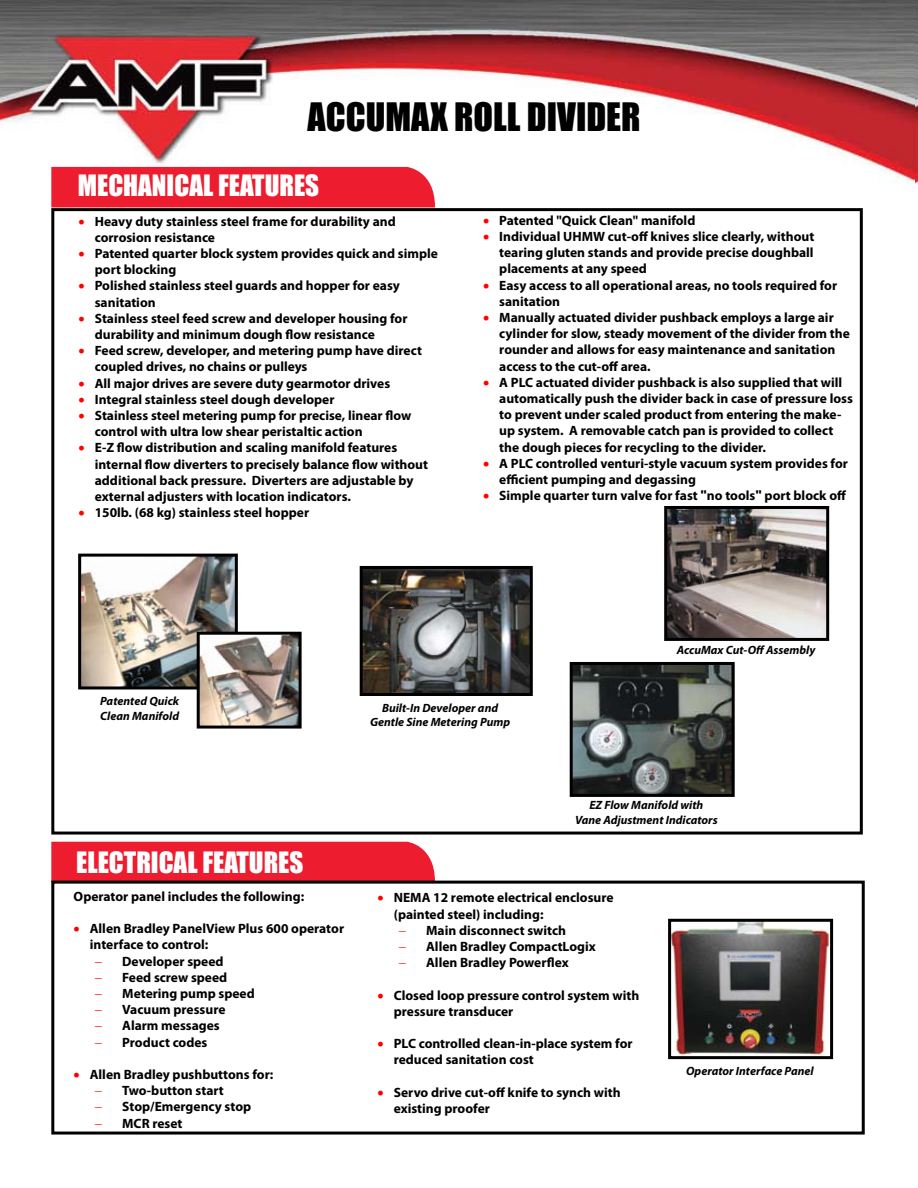
<style>
.page{position:relative;width:918px;height:1188px;background:#fff}
.page>*{position:absolute;margin:0;border:0;box-sizing:border-box;transform-origin:0 0}
.t1{font:36px "Impact";color:#000}
.t2{font:27px "Impact";color:#fff}
.t3{font:700 13.5px/16.2px "Myriad Pro";color:#000}
.t4{font:italic 700 12px/14.4px "Myriad Pro";color:#000;text-align:center}
.s1{color:#f00}
.s2{font-family:"Arial"}
.s3{font-family:"Times New Roman";font-weight:400;color:#f00}
</style>
<div class="page">
<img style="left:915px;top:0;width:3px;height:184px">
<img style="left:0;top:0;width:914px;height:1060px">
<div style="left:51px;top:166px;width:385px;height:42px;background:#ed1c2e"></div>
<svg style="left:51px;top:841px;width:385px;height:40px;background:#eb2435"></svg>
<div style="left:51px;top:208px;width:812px;height:627px;border:3px solid #000"></div>
<div style="left:51px;top:881px;width:814px;height:254px;border:3px solid #000"></div>
<img style="left:364px;top:570px;width:165px;height:122px">
<div style="left:360px;top:566px;width:173px;height:130px;border:3px solid #000"></div>
<img style="left:574px;top:666px;width:157px;height:127px">
<div style="left:570px;top:662px;width:165px;height:135px;border:3px solid #000"></div>
<img style="left:668px;top:510px;width:157px;height:127px">
<div style="left:664px;top:506px;width:165px;height:135px;border:3px solid #000"></div>
<img style="left:672px;top:923px;width:157px;height:132px">
<div style="left:668px;top:919px;width:165px;height:140px;border:3px solid #000"></div>
<img style="left:82px;top:558px;width:152px;height:127px">
<div style="left:78px;top:554px;width:160px;height:135px;border:3px solid #000"></div>
<img style="left:201px;top:636px;width:97px;height:89px">
<div style="left:197px;top:632px;width:105px;height:97px;border:3px solid #000"></div>
<h1 class="t1" style="left:308px;top:89px;width:335px">ACCUMAX ROLL DIVIDER</h1>
<h2 class="t2" style="left:78px;top:165px;width:243px">MECHANICAL FEATURES</h2>
<p class="t3" style="left:95px;top:213px;width:302px;text-indent:-16px"><span class="s1">•</span> Heavy duty stainless steel frame for durability and corrosion resistance</p>
<p class="t3" style="left:95px;top:245px;width:345px;text-indent:-16px"><span class="s1">•</span> Patented quarter block system provides quick and simple port blocking</p>
<p class="t3" style="left:95px;top:277px;width:307px;text-indent:-16px"><span class="s1">•</span> Polished stainless steel guards and hopper for easy sanitation</p>
<p class="t3" style="left:95px;top:310px;width:314px;text-indent:-16px"><span class="s1">•</span> Stainless steel feed screw and developer housing for durability and minimum dough flow resistance</p>
<p class="t3" style="left:95px;top:342px;width:329px;text-indent:-16px"><span class="s1">•</span> Feed screw, developer, and metering pump have direct coupled drives, no chains or pulleys</p>
<p class="t3" style="left:79px;top:375px;width:313px"><span class="s1">•</span> All major drives are severe duty gearmotor drives</p>
<p class="t3" style="left:79px;top:391px;width:257px"><span class="s1">•</span> Integral stainless steel dough developer</p>
<p class="t3" style="left:95px;top:407px;width:318px;text-indent:-16px"><span class="s1">•</span> Stainless steel metering pump for precise, linear flow control with ultra low shear peristaltic action</p>
<p class="t3" style="left:95px;top:439px;width:335px;text-indent:-16px"><span class="s1">•</span> E-Z flow distribution and scaling manifold features internal flow diverters to precisely balance flow without additional back pressure. Diverters are adjustable by external adjusters with location indicators.</p>
<p class="t3" style="left:79px;top:504px;width:232px"><span class="s1">•</span> 150lb. (68 kg) stainless steel hopper</p>
<p class="t3" style="left:483px;top:212px;width:214px"><span class="s1">•</span> Patented "Quick Clean" manifold</p>
<p class="t3" style="left:499px;top:228px;width:317px;text-align:justify;text-indent:-16px"><span class="s1">•</span> Individual UHMW cut-off knives slice clearly, without tearing gluten stands and provide precise doughball placements at any speed</p>
<p class="t3" style="left:499px;top:277px;width:339px;text-indent:-16px"><span class="s1">•</span> Easy access to all operational areas, no tools required for sanitation</p>
<p class="t3" style="left:499px;top:309px;width:352px;text-indent:-16px"><span class="s1">•</span> Manually actuated divider pushback employs a large air cylinder for slow, steady movement of the divider from the rounder and allows for easy maintenance and sanitation access to the cut-off area.</p>
<p class="t3" style="left:499px;top:374px;width:355px;text-indent:-16px"><span class="s1">•</span> A PLC actuated divider pushback is also supplied that will automatically push the divider back in case of pressure loss to prevent under scaled product from entering the make&shy;up system. A removable catch pan is provided to collect the dough pieces for recycling to the divider.</p>
<p class="t3" style="left:499px;top:455px;width:350px;text-indent:-16px"><span class="s1">•</span> A PLC controlled venturi-style vacuum system provides for efficient pumping and degassing</p>
<p class="t3" style="left:483px;top:487px;width:364px"><span class="s1">•</span> Simple quarter turn valve for fast <span class="s2">"</span>no tools<span class="s2">"</span> port block off</p>
<p class="t4" style="left:677px;top:643px;width:140px">AccuMax Cut-Off Assembly</p>
<p class="t4" style="left:100px;top:694px;width:81px;text-align:left">Patented Quick<br>Clean Manifold</p>
<p class="t4" style="left:370px;top:700px;width:142px">Built-In Developer and<br>Gentle Sine Metering Pump</p>
<h2 class="t2" style="left:76px;top:841px;width:229px">ELECTRICAL FEATURES</h2>
<p class="t3" style="left:74px;top:888px;width:232px">Operator panel includes the following:</p>
<p class="t3" style="left:90px;top:920px;width:256px;text-indent:-16px"><span class="s1">•</span> Allen Bradley PanelView Plus 600 operator interface to control:</p>
<p class="t3" style="left:95px;top:952px;width:130px"><span class="s3">–</span> Developer speed</p>
<p class="t3" style="left:95px;top:969px;width:134px"><span class="s3">–</span> Feed screw speed</p>
<p class="t3" style="left:95px;top:985px;width:161px"><span class="s3">–</span> Metering pump speed</p>
<p class="t3" style="left:95px;top:1001px;width:132px"><span class="s3">–</span> Vacuum pressure</p>
<p class="t3" style="left:95px;top:1017px;width:126px"><span class="s3">–</span> Alarm messages</p>
<p class="t3" style="left:95px;top:1033px;width:114px"><span class="s3">–</span> Product codes</p>
<p class="t3" style="left:74px;top:1066px;width:201px"><span class="s1">•</span> Allen Bradley pushbuttons for:</p>
<p class="t3" style="left:95px;top:1082px;width:130px"><span class="s3">–</span> Two-button start</p>
<p class="t3" style="left:95px;top:1098px;width:158px"><span class="s3">–</span> Stop/Emergency stop</p>
<p class="t3" style="left:95px;top:1114px;width:89px"><span class="s3">–</span> MCR reset</p>
<p class="t4" style="left:575px;top:798px;width:144px">EZ Flow Manifold with<br>Vane Adjustment Indicators</p>
<p class="t3" style="left:394px;top:889px;width:221px;text-indent:-16px"><span class="s1">•</span> NEMA 12 remote electrical enclosure (painted steel) including:</p>
<p class="t3" style="left:399px;top:922px;width:168px"><span class="s3">–</span> Main disconnect switch</p>
<p class="t3" style="left:399px;top:938px;width:198px"><span class="s3">–</span> Allen Bradley CompactLogix</p>
<p class="t3" style="left:399px;top:954px;width:171px"><span class="s3">–</span> Allen Bradley Powerflex</p>
<p class="t3" style="left:394px;top:986px;width:247px;text-indent:-16px"><span class="s1">•</span> Closed loop pressure control system with pressure transducer</p>
<p class="t3" style="left:394px;top:1035px;width:240px;text-indent:-16px"><span class="s1">•</span> PLC controlled clean-in-place system for reduced sanitation cost</p>
<p class="t3" style="left:394px;top:1084px;width:228px;text-indent:-16px"><span class="s1">•</span> Servo drive cut-off knife to synch with existing proofer</p>
<p class="t4" style="left:686px;top:1064px;width:129px">Operator Interface Panel</p>
</div>
